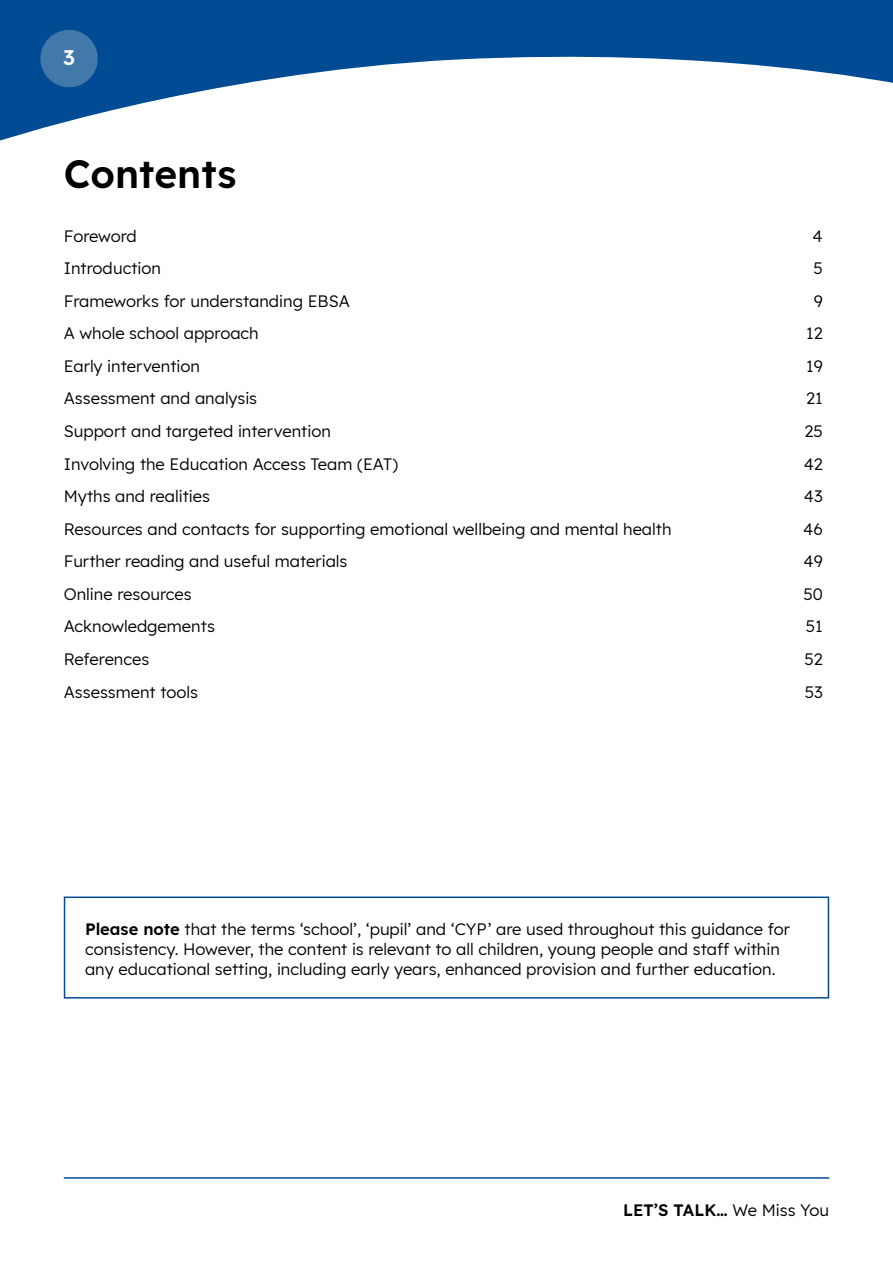
<style>
.page{position:relative;width:893px;height:1263px;background:#fff}
.page>*{position:absolute;margin:0;border:0;box-sizing:border-box;transform-origin:0 0}
.Page_Header{font:600 39px "Lexend";color:#000}
.t1{font:600 21px "Lexend";color:#fff}
.Body_Copy{font:16.5px/19.8px "Lexend";color:#000}
.t2{font:600 16.5px "Lexend";color:#000}
.s1{font-weight:600}
.s2{font-weight:400}
</style>
<div class="page">
<svg style="left:0;top:0;width:893px;height:141px;fill:#004b94"></svg>
<div style="left:40px;top:30px;width:58px;height:57px;background:#4179aa;border-radius:50%"></div>
<hr style="left:64px;top:1177px;width:765px;height:2px;background:#004b94">
<div style="left:64px;top:896px;width:765px;height:102px;border:2px solid #004b94"></div>
<p class="t1" style="left:63px;top:42px;width:13px">3</p>
<h2 class="Page_Header" style="left:64px;top:144px;width:174px">Contents</h2>
<p class="Body_Copy" style="left:64px;top:225px;width:75px">Foreword</p>
<p class="Body_Copy" style="left:813px;top:225px;width:12px">4</p>
<p class="Body_Copy" style="left:64px;top:257px;width:99px">Introduction</p>
<p class="Body_Copy" style="left:813px;top:257px;width:11px">5</p>
<p class="Body_Copy" style="left:64px;top:290px;width:288px">Frameworks for understanding EBSA</p>
<p class="Body_Copy" style="left:814px;top:290px;width:11px">9</p>
<p class="Body_Copy" style="left:64px;top:323px;width:197px">A whole school approach</p>
<p class="Body_Copy" style="left:806px;top:323px;width:18px">12</p>
<p class="Body_Copy" style="left:64px;top:355px;width:138px">Early intervention</p>
<p class="Body_Copy" style="left:806px;top:355px;width:18px">19</p>
<p class="Body_Copy" style="left:64px;top:388px;width:195px">Assessment and analysis</p>
<p class="Body_Copy" style="left:806px;top:388px;width:18px">21</p>
<p class="Body_Copy" style="left:64px;top:420px;width:269px">Support and targeted intervention</p>
<p class="Body_Copy" style="left:804px;top:420px;width:20px">25</p>
<p class="Body_Copy" style="left:64px;top:453px;width:336px">Involving the Education Access Team (EAT)</p>
<p class="Body_Copy" style="left:804px;top:453px;width:20px">42</p>
<p class="Body_Copy" style="left:64px;top:485px;width:148px">Myths and realities</p>
<p class="Body_Copy" style="left:804px;top:485px;width:20px">43</p>
<p class="Body_Copy" style="left:64px;top:518px;width:609px">Resources and contacts for supporting emotional wellbeing and mental health</p>
<p class="Body_Copy" style="left:803px;top:518px;width:21px">46</p>
<p class="Body_Copy" style="left:64px;top:550px;width:285px">Further reading and useful materials</p>
<p class="Body_Copy" style="left:803px;top:550px;width:21px">49</p>
<p class="Body_Copy" style="left:64px;top:583px;width:129px">Online resources</p>
<p class="Body_Copy" style="left:803px;top:583px;width:21px">50</p>
<p class="Body_Copy" style="left:64px;top:616px;width:153px">Acknowledgements</p>
<p class="Body_Copy" style="left:806px;top:616px;width:18px">51</p>
<p class="Body_Copy" style="left:64px;top:648px;width:87px">References</p>
<p class="Body_Copy" style="left:804px;top:648px;width:20px">52</p>
<p class="Body_Copy" style="left:64px;top:681px;width:136px">Assessment tools</p>
<p class="Body_Copy" style="left:805px;top:681px;width:20px">53</p>
<p class="Body_Copy" style="left:85px;top:918px;width:706px"><span class="s1">Please note</span> that the terms ‘school’, ‘pupil’ and ‘CYP’ are used throughout this guidance for consistency. However, the content is relevant to all children, young people and staff within any educational setting, including early years, enhanced provision and further education.</p>
<p class="t2" style="left:623px;top:1197px;width:208px">LET’S TALK… <span class="s2">We Miss You</span></p>
</div>
